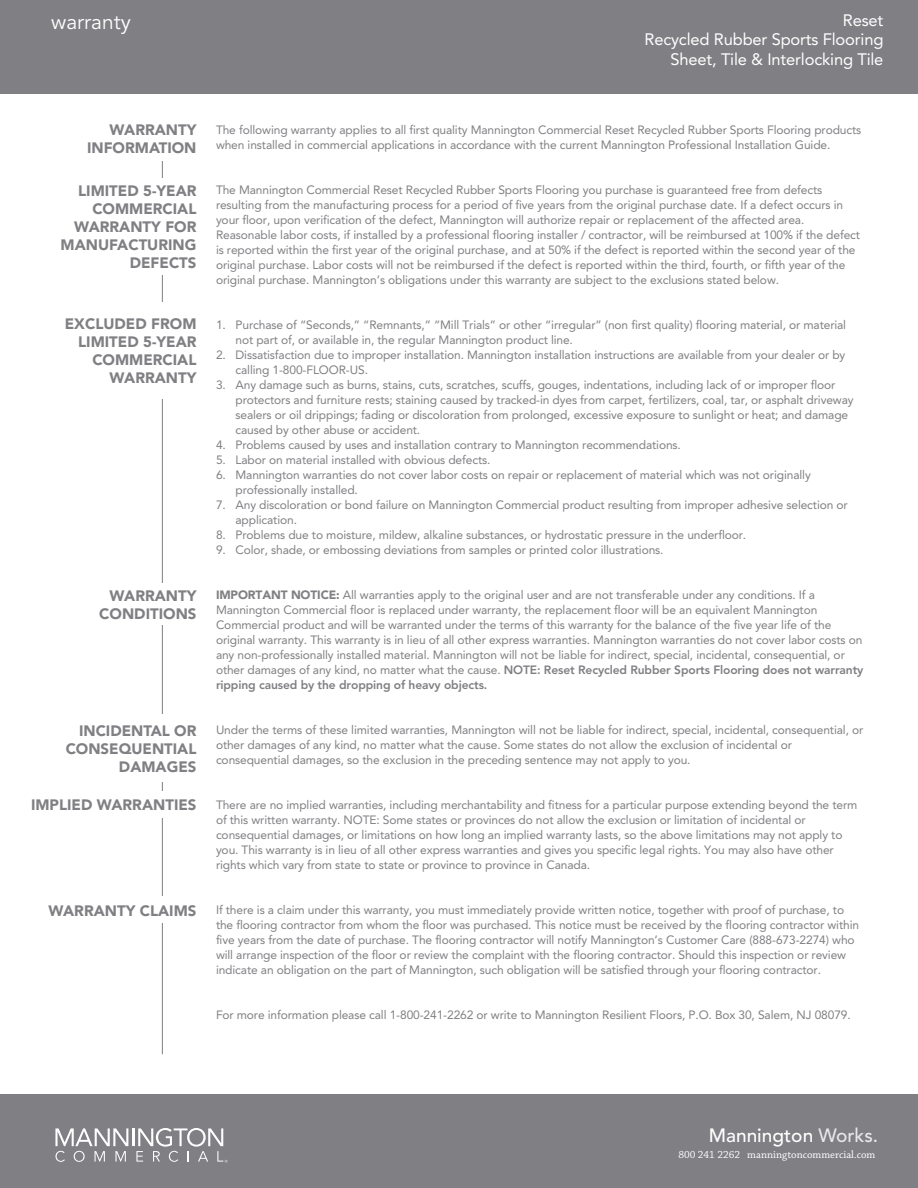
<style>
.page{position:relative;width:918px;height:1188px;background:#fff}
.page>*{position:absolute;margin:0;border:0;box-sizing:border-box;transform-origin:0 0}
.t1{font:21px "Avenir";color:#fff}
.t2{font:500 19.2px "Avenir";color:#fff}
.t3{font:16.5px "Avenir";letter-spacing:-.01em;color:#fff}
.t4{font:900 15px "Avenir";color:#807f83}
.t5{font:12px/15px "Avenir";letter-spacing:-.01em;color:#807f83}
.t6{font:10.8px "Chaparral Pro";color:#fff}
.s1{font-weight:900}
.s2{font-weight:800}
.s3{color:#e7e8e8}
</style>
<div class="page">
<div style="left:0;top:1094px;width:918px;height:94px;background:#807f83"></div>
<div style="left:0;top:0;width:918px;height:94px;background:#807f83"></div>
<hr style="left:162px;top:152px;width:1px;height:902px;background:#807f83">
<svg style="left:55px;top:1128px;width:173px;height:35px"></svg>
<div style="left:8px;top:178px;width:188px;height:97px;background:#fff"></div>
<div style="left:8px;top:302px;width:188px;height:97px;background:#fff"></div>
<div style="left:8px;top:583px;width:188px;height:41px;background:#fff"></div>
<div style="left:8px;top:714px;width:188px;height:67px;background:#fff"></div>
<div style="left:8px;top:791px;width:188px;height:27px;background:#fff"></div>
<div style="left:8px;top:896px;width:188px;height:27px;background:#fff"></div>
<p class="t1" style="left:51px;top:10px;width:81px">warranty</p>
<p class="t3" style="left:843px;top:11px;width:42px">Reset</p>
<p class="t3" style="left:644px;top:30px;width:241px">Recycled Rubber Sports Flooring</p>
<p class="t3" style="left:670px;top:50px;width:214px">Sheet, Tile &amp; Interlocking Tile</p>
<p class="t4" style="left:110px;top:121px;width:88px">WARRANTY</p>
<p class="t4" style="left:87px;top:139px;width:37px">IN FORMATION</p>
<p class="t4" style="left:78px;top:182px;width:17px">LIMITE</p>
<p class="t4" style="left:127px;top:182px;width:41px">D 5-YEAR</p>
<p class="t4" style="left:92px;top:200px;width:12px">COMMERCIA</p>
<p class="t4" style="left:188px;top:200px;width:10px">L</p>
<p class="t4" style="left:74px;top:218px;width:112px">WARRANTY FOR</p>
<p class="t4" style="left:61px;top:236px;width:13px">MAN</p>
<p class="t4" style="left:98px;top:236px;width:31px">UFACT</p>
<p class="t4" style="left:147px;top:236px;width:51px">URING</p>
<p class="t4" style="left:130px;top:254px;width:40px">DEFECT</p>
<p class="t4" style="left:188px;top:254px;width:10px">S</p>
<p class="t4" style="left:65px;top:315px;width:108px">EXCLUDED FROM</p>
<p class="t4" style="left:78px;top:333px;width:17px">LIMITE</p>
<p class="t4" style="left:127px;top:333px;width:41px">D 5-YEAR</p>
<p class="t4" style="left:92px;top:351px;width:12px">COMMERCIA</p>
<p class="t4" style="left:188px;top:351px;width:10px">L</p>
<p class="t4" style="left:110px;top:369px;width:12px">WARRANTY</p>
<p class="t4" style="left:110px;top:586px;width:12px">WARRANTY</p>
<p class="t4" style="left:99px;top:604px;width:13px">CON</p>
<p class="t4" style="left:134px;top:604px;width:21px">DITION</p>
<p class="t4" style="left:188px;top:604px;width:10px">S</p>
<p class="t4" style="left:79px;top:721px;width:9px">INCI</p>
<p class="t4" style="left:110px;top:721px;width:23px">DENTA</p>
<p class="t4" style="left:162px;top:721px;width:25px">L OR</p>
<p class="t4" style="left:66px;top:739px;width:13px">CON</p>
<p class="t4" style="left:101px;top:739px;width:52px">SEQUENTIA</p>
<p class="t4" style="left:188px;top:739px;width:10px">L</p>
<p class="t4" style="left:119px;top:757px;width:25px">DAMA</p>
<p class="t4" style="left:167px;top:757px;width:31px">GES</p>
<p class="t4" style="left:31px;top:796px;width:10px">IMP</p>
<p class="t4" style="left:59px;top:796px;width:49px">LIED WARRANTIE</p>
<p class="t4" style="left:188px;top:796px;width:10px">S</p>
<p class="t4" style="left:49px;top:902px;width:12px">WARRANTY</p>
<p class="t4" style="left:140px;top:902px;width:29px">CLAIM</p>
<p class="t4" style="left:188px;top:902px;width:10px">S</p>
<p class="t5" style="left:216px;top:122px;width:647px">The following warranty applies to all first quality Mannington Commercial Reset Recycled Rubber Sports Flooring products when installed in commercial applications in accordance with the current Mannington Professional Installation Guide.</p>
<p class="t5" style="left:216px;top:182px;width:646px">The Mannington Commercial Reset Recycled Rubber Sports Flooring you purchase is guaranteed free from defects resulting from the manufacturing process for a period of five years from the original purchase date. If a defect occurs in your floor, upon verification of the defect, Mannington will authorize repair or replacement of the affected area.<br>Reasonable labor costs, if installed by a professional flooring installer / contractor, will be reimbursed at 100% if the defect is reported within the first year of the original purchase, and at 50% if the defect is reported within the second year of the original purchase. Labor costs will not be reimbursed if the defect is reported within the third, fourth, or fifth year of the original purchase. Mannington’s obligations under this warranty are subject to the exclusions stated below.</p>
<p class="t5" style="left:236px;top:317px;width:612px;text-indent:-20px">1. Purchase of “Seconds,” “Remnants,” “Mill Trials” or other “irregular” (non first quality) flooring material, or material not part of, or available in, the regular Mannington product line.</p>
<p class="t5" style="left:236px;top:347px;width:611px;text-indent:-20px">2. Dissatisfaction due to improper installation. Mannington installation instructions are available from your dealer or by calling 1-800-FLOOR-US.</p>
<p class="t5" style="left:236px;top:377px;width:620px;text-indent:-20px">3. Any damage such as burns, stains, cuts, scratches, scuffs, gouges, indentations, including lack of or improper floor protectors and furniture rests; staining caused by tracked-in dyes from carpet, fertilizers, coal, tar, or asphalt driveway sealers or oil drippings; fading or discoloration from prolonged, excessive exposure to sunlight or heat; and damage caused by other abuse or accident.</p>
<p class="t5" style="left:216px;top:437px;width:466px">4. Problems caused by uses and installation contrary to Mannington recommendations.</p>
<p class="t5" style="left:216px;top:452px;width:276px">5. Labor on material installed with obvious defects.</p>
<p class="t5" style="left:236px;top:467px;width:577px;text-indent:-20px">6. Mannington warranties do not cover labor costs on repair or replacement of material which was not originally professionally installed.</p>
<p class="t5" style="left:236px;top:497px;width:614px;text-indent:-20px">7. Any discoloration or bond failure on Mannington Commercial product resulting from improper adhesive selection or application.</p>
<p class="t5" style="left:216px;top:527px;width:532px">8. Problems due to moisture, mildew, alkaline substances, or hydrostatic pressure in the underfloor.</p>
<p class="t5" style="left:216px;top:542px;width:449px">9. Color, shade, or embossing deviations from samples or printed color illustrations.</p>
<p class="t5" style="left:216px;top:587px;width:649px"><span class="s1">IMPORTANT NOTICE:</span> All warranties apply to the original user and are not transferable under any conditions. If a Mannington Commercial floor is replaced under warranty, the replacement floor will be an equivalent Mannington Commercial product and will be warranted under the terms of this warranty for the balance of the five year life of the original warranty. This warranty is in lieu of all other express warranties. Mannington warranties do not cover labor costs on any non-professionally installed material. Mannington will not be liable for indirect, special, incidental, consequential, or other damages of any kind, no matter what the cause. <span class="s2">NOTE: Reset Recycled Rubber Sports Flooring does not warranty ripping caused by the dropping of heavy objects.</span></p>
<p class="t5" style="left:216px;top:722px;width:649px">Under the terms of these limited warranties, Mannington will not be liable for indirect, special, incidental, consequential, or other damages of any kind, no matter what the cause. Some states do not allow the exclusion of incidental or consequential damages, so the exclusion in the preceding sentence may not apply to you.</p>
<p class="t5" style="left:216px;top:797px;width:643px">There are no implied warranties, including merchantability and fitness for a particular purpose extending beyond the term of this written warranty. NOTE: Some states or provinces do not allow the exclusion or limitation of incidental or consequential damages, or limitations on how long an implied warranty lasts, so the above limitations may not apply to you. This warranty is in lieu of all other express warranties and gives you specific legal rights. You may also have other rights which vary from state to state or province to province in Canada.</p>
<p class="t5" style="left:216px;top:902px;width:645px">If there is a claim under this warranty, you must immediately provide written notice, together with proof of purchase, to the flooring contractor from whom the floor was purchased. This notice must be received by the flooring contractor within five years from the date of purchase. The flooring contractor will notify Mannington’s Customer Care (888-673-2274) who will arrange inspection of the floor or review the complaint with the flooring contractor. Should this inspection or review indicate an obligation on the part of Mannington, such obligation will be satisfied through your flooring contractor.</p>
<p class="t5" style="left:216px;top:1007px;width:636px">For more information please call 1-800-241-2262 or write to Mannington Resilient Floors, P.O. Box 30, Salem, NJ 08079.</p>
<p class="t2" style="left:709px;top:1124px;width:171px">Mannington <span class="s3">Works.</span></p>
<p class="t6" style="left:678px;top:1149px;width:199px">800 241 2262 manningtoncommercial.com</p>
</div>
